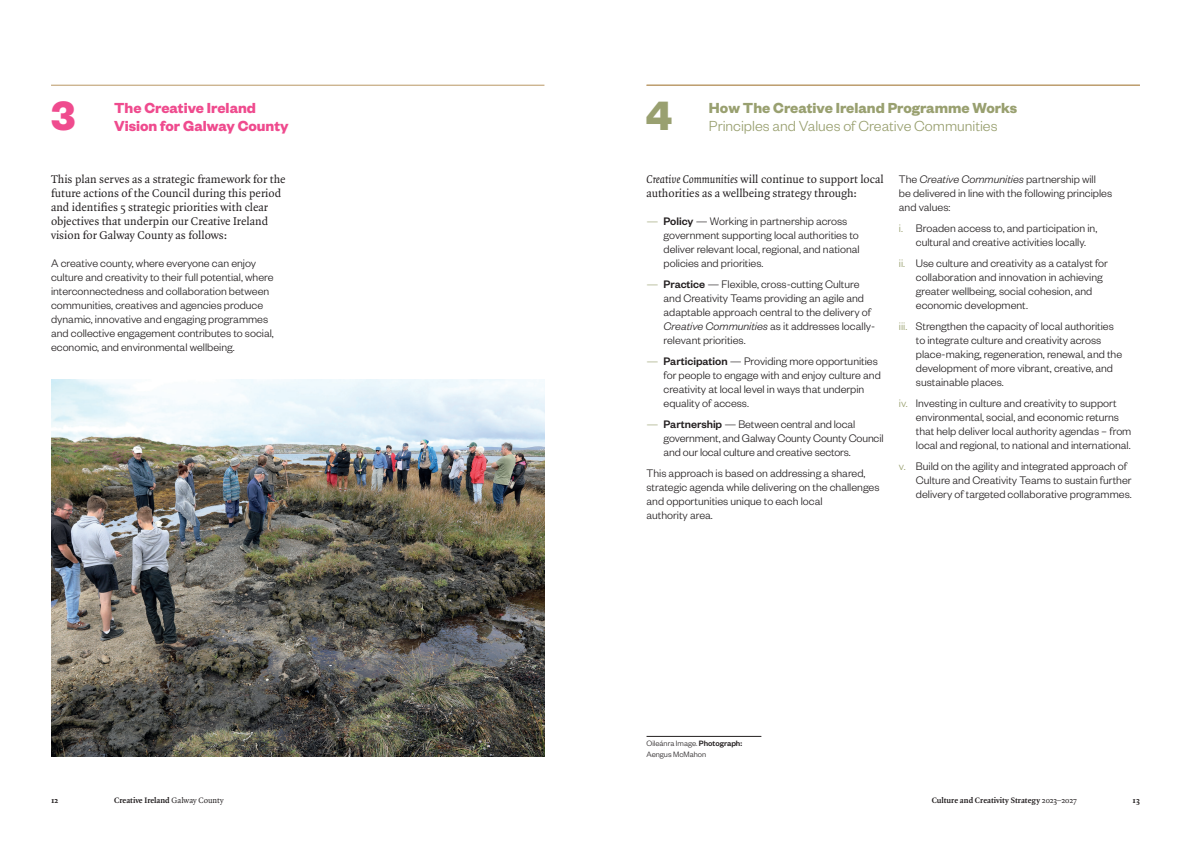
<style>
.page{position:relative;width:1191px;height:842px;background:#fff}
.page>*{position:absolute;margin:0;border:0;box-sizing:border-box;transform-origin:0 0}
.t1{font:700 45px "Founders Grotesk";color:#ef4b8e}
.t2{font:700 45px "Founders Grotesk";color:#99a070}
.t3{font:300 16px "Founders Grotesk";color:#99a070}
.t4{font:700 16px "Founders Grotesk";color:#ef4b8e}
.t5{font:700 16px "Founders Grotesk";color:#99a070}
.t6{font:300 12px/14px "Founders Grotesk";color:#231f20}
.t7{font:12px/14px "Quadraat OT";color:#231f20}
.t8{font:700 8.5px "Quadraat OT";color:#231f20}
.t9{font:300 8.5px/10.2px "Founders Grotesk";color:#231f20}
.s1{font-style:italic}
.s2{color:#99a070}
.s3{font-weight:500}
.s4{font-weight:400}
</style>
<div class="page">
<hr style="left:646px;top:85px;width:494px;height:1px;background:#b99764">
<hr style="left:51px;top:85px;width:493px;height:1px;background:#b99764">
<hr style="left:646px;top:736px;width:115px;height:1px;background:#231f20">
<img style="left:51px;top:379px;width:493px;height:378px">
<h1 class="t1" style="left:51px;top:87px;width:26px">3</h1>
<h2 class="t4" style="left:114px;top:98px;width:143px">The Creative Ireland</h2>
<h2 class="t4" style="left:114px;top:116px;width:176px">Vision for Galway County</h2>
<h1 class="t2" style="left:646px;top:87px;width:28px">4</h1>
<h2 class="t5" style="left:709px;top:98px;width:310px">How The Creative Ireland Programme Works</h2>
<h2 class="t3" style="left:709px;top:116px;width:290px">Principles and Values of Creative Communities</h2>
<p class="t7" style="left:51px;top:172px;width:236px">This plan serves as a strategic framework for the future actions of the Council during this period and identifies 5 strategic priorities with clear objectives that underpin our Creative Ireland vision for Galway County as follows:</p>
<p class="t6" style="left:51px;top:256px;width:224px">A creative county, where everyone can enjoy culture and creativity to their full potential, where interconnectedness and collaboration between communities, creatives and agencies produce dynamic, innovative and engaging programmes and collective engagement contributes to social, economic, and environmental wellbeing.</p>
<p class="t7" style="left:646px;top:172px;width:239px"><span class="s1">Creative Communities</span> will continue to support local authorities as a wellbeing strategy through:</p>
<p class="t6" style="left:663px;top:214px;width:198px;text-indent:-17px"><span class="s2">—</span> <span class="s3">Policy</span> — Working in partnership across government supporting local authorities to deliver relevant local, regional, and national policies and priorities.</p>
<p class="t6" style="left:663px;top:277px;width:213px;text-indent:-17px"><span class="s2">—</span> <span class="s3">Practice</span> — Flexible, cross-cutting Culture and Creativity Teams providing an agile and adaptable approach central to the delivery of <span class="s1">Creative Communities</span> as it addresses locally&shy;relevant priorities.</p>
<p class="t6" style="left:663px;top:354px;width:219px;text-indent:-17px"><span class="s2">—</span> <span class="s3">Participation</span> — Providing more opportunities for people to engage with and enjoy culture and creativity at local level in ways that underpin equality of access.</p>
<p class="t6" style="left:663px;top:417px;width:221px;text-indent:-17px"><span class="s2">—</span> <span class="s3">Partnership</span> — Between central and local government, and Galway County County Council and our local culture and creative sectors.</p>
<p class="t6" style="left:646px;top:466px;width:234px">This approach is based on addressing a shared, strategic agenda while delivering on the challenges and opportunities unique to each local<br>authority area.</p>
<p class="t6" style="left:899px;top:172px;width:215px">The <span class="s1">Creative Communities</span> partnership will<br>be delivered in line with the following principles and values:</p>
<p class="t6" style="left:899px;top:221px;width:200px;text-align:center"><span class="s2">i.</span> Broaden access to, and participation in, cultural and creative activities locally.</p>
<p class="t6" style="left:916px;top:256px;width:194px;text-indent:-17px"><span class="s2">ii.</span> Use culture and creativity as a catalyst for collaboration and innovation in achieving greater wellbeing, social cohesion, and economic development.</p>
<p class="t6" style="left:916px;top:319px;width:208px;text-indent:-17px"><span class="s2">iii.</span> Strengthen the capacity of local authorities to integrate culture and creativity across place-making, regeneration, renewal, and the development of more vibrant, creative, and sustainable places.</p>
<p class="t6" style="left:916px;top:396px;width:217px;text-indent:-17px"><span class="s2">iv.</span> Investing in culture and creativity to support environmental, social, and economic returns that help deliver local authority agendas – from local and regional, to national and international.</p>
<p class="t6" style="left:916px;top:459px;width:217px;text-indent:-17px"><span class="s2">v.</span> Build on the agility and integrated approach of<br>Culture and Creativity Teams to sustain further delivery of targeted collaborative programmes.</p>
<p class="t9" style="left:646px;top:738px;width:97px">Oileánra Image. <span class="s3">Photograph:<br></span>Aengus McMahon</p>
<p class="t8" style="left:51px;top:794px;width:9px">12</p>
<p class="t8" style="left:114px;top:794px;width:111px">Creative Ireland <span class="s4">Galway County</span></p>
<p class="t8" style="left:931px;top:794px;width:146px">Culture and Creativity Strategy <span class="s4">2023–2027</span></p>
<p class="t8" style="left:1132px;top:794px;width:9px">13</p>
</div>
